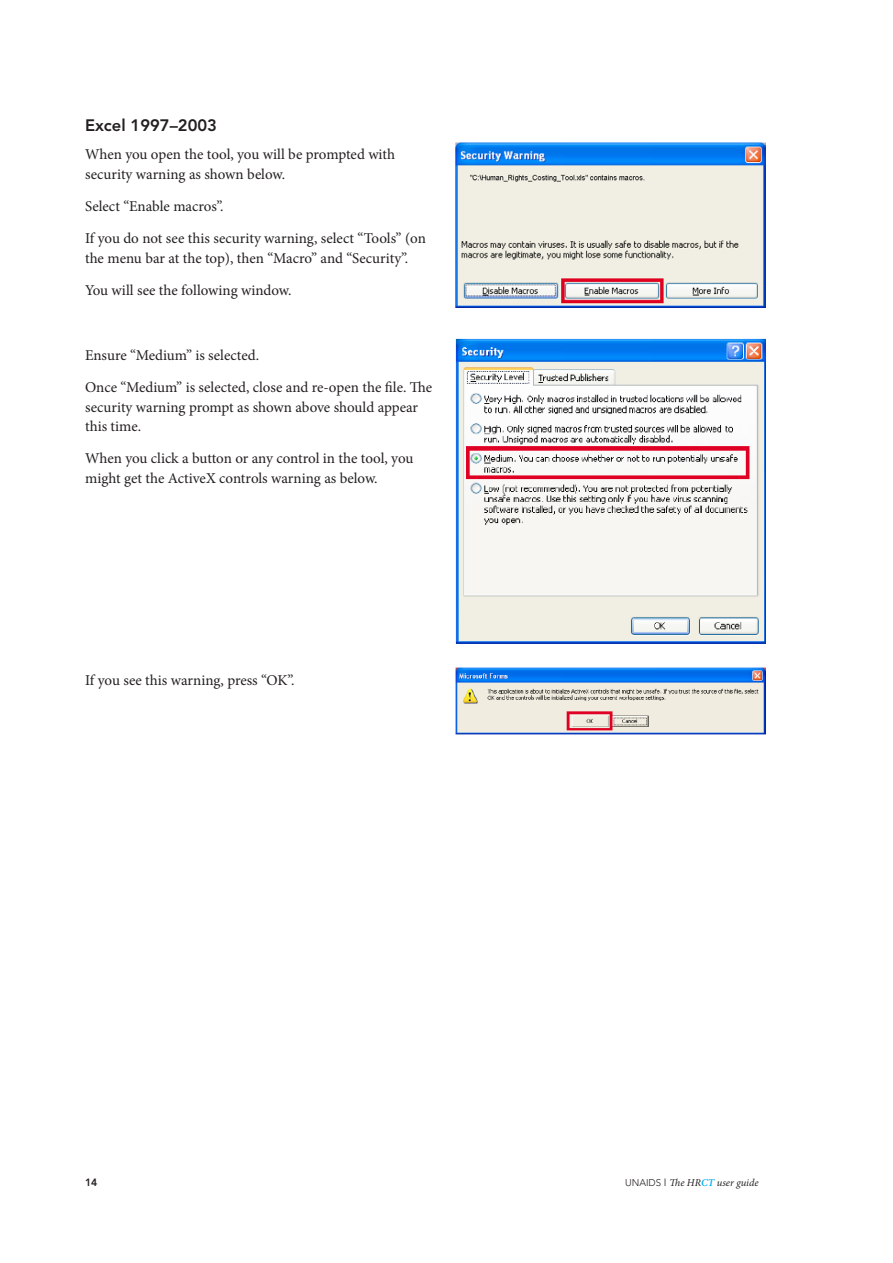
<style>
.page{position:relative;width:893px;height:1263px;background:#fff}
.page>*{position:absolute;margin:0;border:0;box-sizing:border-box;transform-origin:0 0}
.t1{font:800 16.5px "Avenir";color:#231f20}
.t2{font:15px/19.5px "Minion Pro";color:#231f20}
.t3{font:italic 10.5px "Minion Pro";color:#231f20}
.t4{font:800 10.5px "Avenir";color:#231f20}
.s1{font-family:"Avenir";font-weight:300;font-style:normal;font-size:9.75px}
.s2{font-family:"Avenir";font-weight:300;font-style:normal}
.s3{font-weight:600;color:#00aeef}
</style>
<div class="page">
<img style="left:455px;top:142px;width:310px;height:166px">
<img style="left:455px;top:338px;width:310px;height:306px">
<img style="left:455px;top:667px;width:310px;height:67px">
<p class="t1" style="left:85px;top:116px;width:133px">Excel 1997–2003</p>
<p class="t2" style="left:85px;top:145px;width:312px">When you open the tool, you will be prompted with security warning as shown below.</p>
<p class="t2" style="left:85px;top:190px;width:342px;line-height:32.2px">Select “Enable macros”.<br>If you do not see this security warning, select “Tools” (on</p>
<p class="t2" style="left:85px;top:242px;width:325px;line-height:32.2px">the menu bar at the top), then “Macro” and “Security”.<br>You will see the following window.</p>
<p class="t2" style="left:85px;top:339px;width:349px;line-height:32.2px">Ensure “Medium” is selected.<br>Once “Medium” is selected, close and re-open the file. The</p>
<p class="t2" style="left:85px;top:397px;width:335px">security warning prompt as shown above should appear this time.</p>
<p class="t2" style="left:85px;top:449px;width:330px">When you click a button or any control in the tool, you might get the ActiveX controls warning as below.</p>
<p class="t2" style="left:85px;top:670px;width:211px">If you see this warning, press “OK”.</p>
<p class="t4" style="left:85px;top:1176px;width:14px">14</p>
<p class="t3" style="left:625px;top:1175px;width:135px"><span class="s1">UNAIDS</span> <span class="s2">I</span> The HR<span class="s3">CT</span> user guide</p>
</div>
